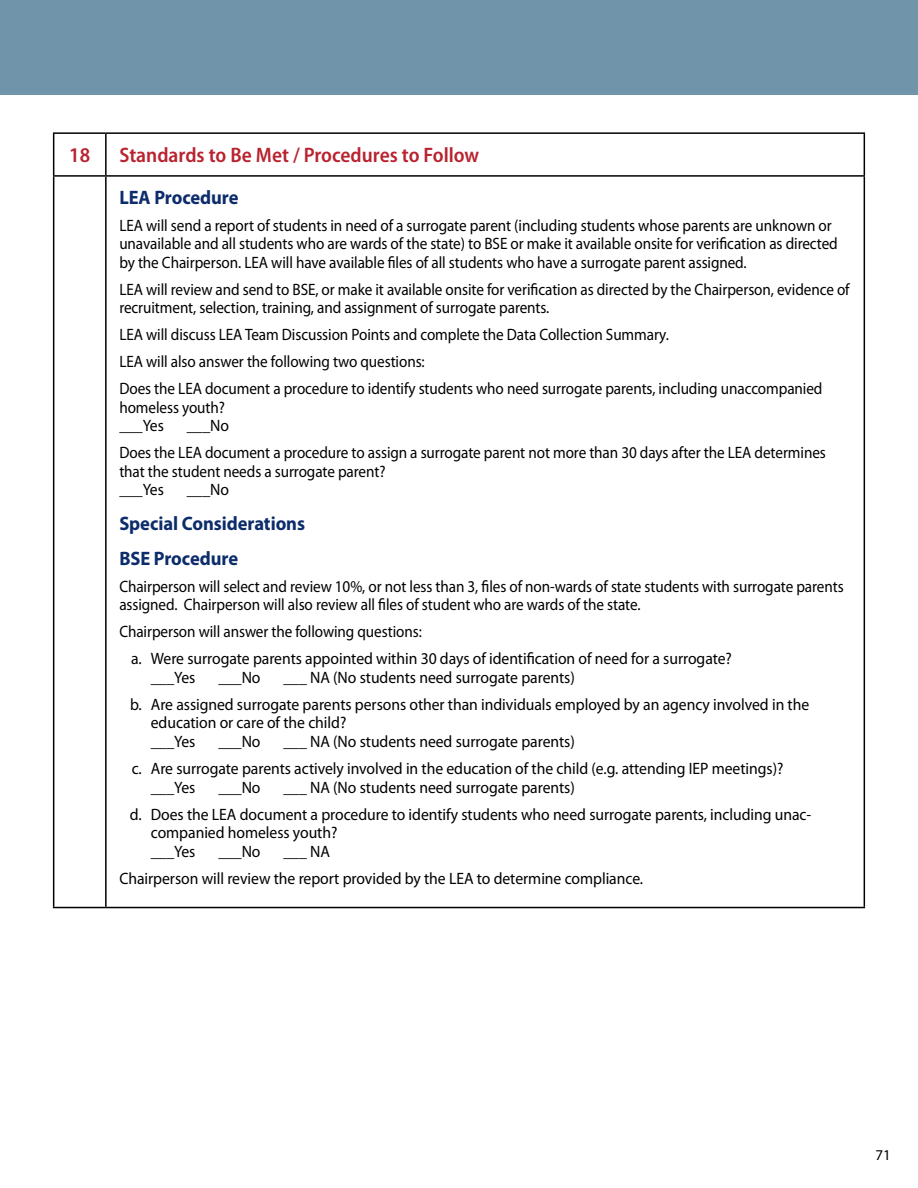
<style>
.page{position:relative;width:918px;height:1188px;background:#fff}
.page>*{position:absolute;margin:0;border:0;box-sizing:border-box;transform-origin:0 0}
.Heading_-_Level_1{font:600 semi-condensed 21px "Myriad Pro";color:#b8232f}
.TABLE_-_Heading_Leve{font:700 19.5px "Myriad Pro";letter-spacing:-.005em;color:#0d2c6c;scale:.95 1}
.TABLE_-_Text_Level_1{font:700 19.5px "Myriad Pro";letter-spacing:-.005em;color:#0d2c6c;scale:.95 1}
.TABLE_-_Text_Level_1-2{font:16.5px/18.5px "Myriad Pro";letter-spacing:-.005em;color:#000;scale:.92 1}
.TABLE_Numbered_Bulle{font:16.5px/18.6px "Myriad Pro";letter-spacing:-.005em;color:#000;scale:.95 1}
.TABLE_-_Text_Level_1-3{font:16.5px "Myriad Pro";letter-spacing:-.005em;color:#000;scale:.95 1}
.t1{font:15px "Myriad Pro";color:#000}
</style>
<div class="page">
<div style="left:0;top:0;width:918px;height:94px;background:#7094aa"></div>
<hr style="left:53px;top:132px;width:53px;height:2px;background:#000">
<hr style="left:53px;top:134px;width:1px;height:41px;background:#000">
<hr style="left:106px;top:132px;width:759px;height:2px;background:#000">
<hr style="left:105px;top:134px;width:2px;height:41px;background:#000">
<hr style="left:864px;top:134px;width:1px;height:41px;background:#000">
<hr style="left:53px;top:175px;width:53px;height:2px;background:#000">
<hr style="left:53px;top:177px;width:1px;height:730px;background:#000">
<hr style="left:106px;top:175px;width:759px;height:2px;background:#000">
<hr style="left:105px;top:177px;width:2px;height:730px;background:#000">
<hr style="left:864px;top:177px;width:1px;height:730px;background:#000">
<hr style="left:53px;top:907px;width:53px;height:1px;background:#000">
<hr style="left:106px;top:907px;width:759px;height:1px;background:#000">
<p class="Heading_-_Level_1" style="left:69px;top:144px;width:22px">18</p>
<p class="Heading_-_Level_1" style="left:119px;top:144px;width:362px">Standards to Be Met / Procedures to Follow</p>
<p class="TABLE_-_Heading_Leve" style="left:119px;top:187px;width:127px">LEA Procedure</p>
<p class="TABLE_-_Text_Level_1-2" style="left:119px;top:217px;width:782px">LEA will send a report of students in need of a surrogate parent (including students whose parents are unknown or unavailable and all students who are wards of the state) to BSE or make it available onsite for verification as directed by the Chairperson. LEA will have available files of all students who have a surrogate parent assigned.</p>
<p class="TABLE_-_Text_Level_1-2" style="left:119px;top:280px;width:795px">LEA will review and send to BSE, or make it available onsite for verification as directed by the Chairperson, evidence of recruitment, selection, training, and assignment of surrogate parents.</p>
<p class="TABLE_-_Text_Level_1-2" style="left:119px;top:326px;width:599px">LEA will discuss LEA Team Discussion Points and complete the Data Collection Summary.</p>
<p class="TABLE_-_Text_Level_1-2" style="left:119px;top:353px;width:334px">LEA will also answer the following two questions:</p>
<p class="TABLE_-_Text_Level_1-2" style="left:119px;top:380px;width:766px">Does the LEA document a procedure to identify students who need surrogate parents, including unaccompanied homeless youth?<br>___Yes</p>
<p class="TABLE_-_Text_Level_1-3" style="left:187px;top:417px;width:46px">___No</p>
<p class="TABLE_-_Text_Level_1-2" style="left:119px;top:444px;width:770px">Does the LEA document a procedure to assign a surrogate parent not more than 30 days after the LEA determines that the student needs a surrogate parent?<br>___Yes</p>
<p class="TABLE_-_Text_Level_1-3" style="left:187px;top:481px;width:46px">___No</p>
<p class="TABLE_-_Text_Level_1" style="left:119px;top:513px;width:197px">Special Considerations</p>
<p class="TABLE_-_Heading_Leve" style="left:119px;top:547px;width:127px">BSE Procedure</p>
<p class="TABLE_-_Text_Level_1-2" style="left:119px;top:578px;width:789px">Chairperson will select and review 10%, or not less than 3, files of non-wards of state students with surrogate parents assigned. Chairperson will also review all files of student who are wards of the state.</p>
<p class="TABLE_-_Text_Level_1-2" style="left:119px;top:623px;width:330px">Chairperson will answer the following questions:</p>
<p class="TABLE_Numbered_Bulle" style="left:151px;top:650px;width:613px;text-indent:-20px">a. Were surrogate parents appointed within 30 days of identification of need for a surrogate? ___Yes</p>
<p class="TABLE_Numbered_Bulle" style="left:218px;top:669px;width:46px">___No</p>
<p class="TABLE_Numbered_Bulle" style="left:283px;top:669px;width:308px">___ NA (No students need surrogate parents)</p>
<p class="TABLE_Numbered_Bulle" style="left:151px;top:696px;width:695px;text-indent:-21px">b. Are assigned surrogate parents persons other than individuals employed by an agency involved in the education or care of the child?<br>___Yes</p>
<p class="TABLE_Numbered_Bulle" style="left:218px;top:733px;width:46px">___No</p>
<p class="TABLE_Numbered_Bulle" style="left:283px;top:733px;width:308px">___ NA (No students need surrogate parents)</p>
<p class="TABLE_Numbered_Bulle" style="left:151px;top:760px;width:667px;text-indent:-19px">c. Are surrogate parents actively involved in the education of the child (e.g. attending IEP meetings)? ___Yes</p>
<p class="TABLE_Numbered_Bulle" style="left:218px;top:778px;width:46px">___No</p>
<p class="TABLE_Numbered_Bulle" style="left:283px;top:778px;width:308px">___ NA (No students need surrogate parents)</p>
<p class="TABLE_Numbered_Bulle" style="left:151px;top:806px;width:697px;text-indent:-21px">d. Does the LEA document a procedure to identify students who need surrogate parents, including unac&shy;companied homeless youth?<br>___Yes</p>
<p class="TABLE_Numbered_Bulle" style="left:218px;top:843px;width:46px">___No</p>
<p class="TABLE_Numbered_Bulle" style="left:283px;top:843px;width:50px">___ NA</p>
<p class="TABLE_Numbered_Bulle" style="left:119px;top:870px;width:553px">Chairperson will review the report provided by the LEA to determine compliance.</p>
<p class="t1" style="left:876px;top:1147px;width:17px">71</p>
</div>
